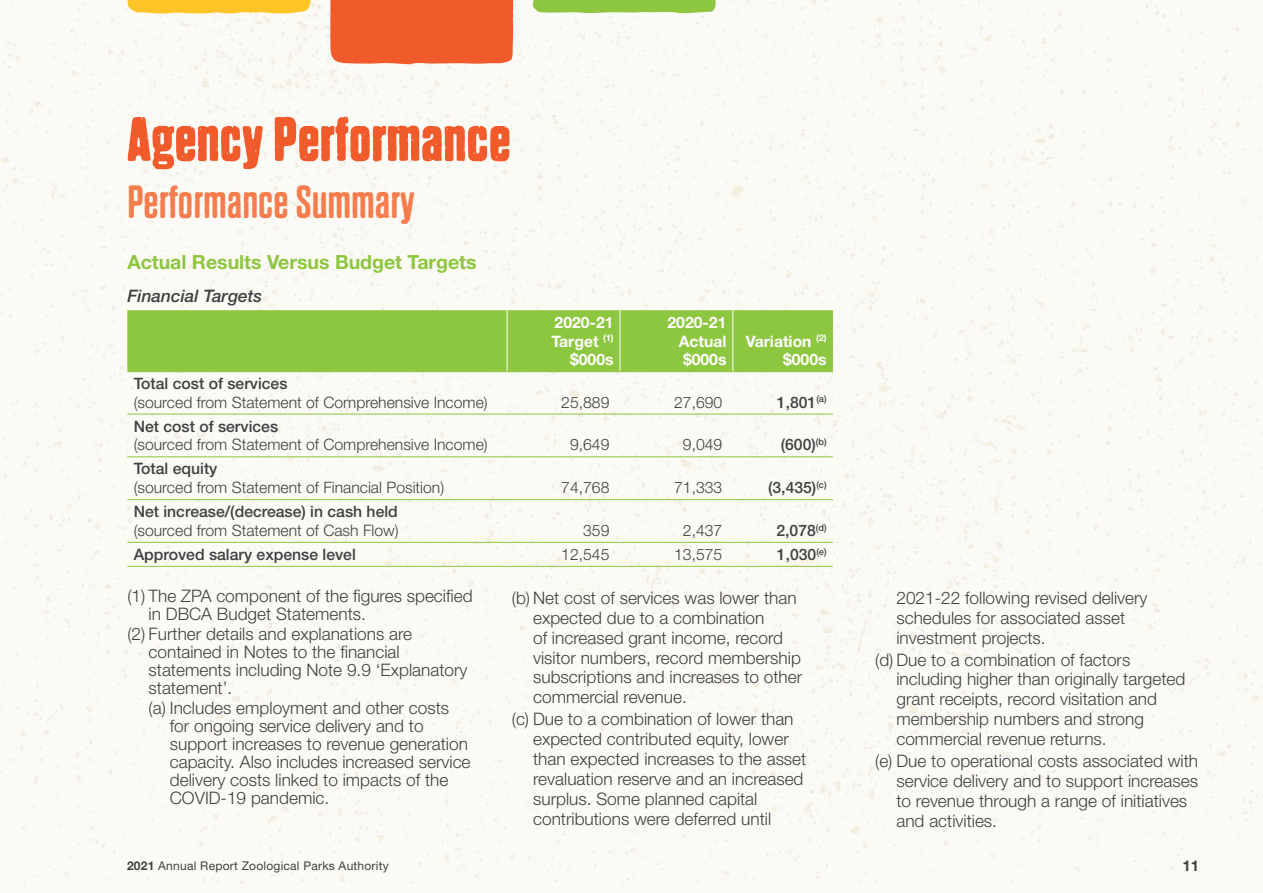
<style>
.page{position:relative;width:1263px;height:893px;background:#fff}
.page>*{position:absolute;margin:0;border:0;box-sizing:border-box;transform-origin:0 0}
.t1{font:700 63px "Dharma Gothic P";letter-spacing:.01em;color:#f15a2a}
.t2{font:46.5px "Dharma Gothic P";letter-spacing:.01em;color:#f47c4d}
.t3{font:700 19.5px "Helvetica Neue LT Std";color:#8dc63f}
.t4{font:300 17.25px/19.8px "Helvetica Neue LT Std";color:#414042}
.t5{font:italic 500 17.25px "Helvetica Neue LT Std";color:#414042}
.t6{font:300 15.75px "Helvetica Neue LT Std";color:#414042}
.t7{font:500 15.75px "Helvetica Neue LT Std";color:#414042}
.t8{font:700 15.75px/18.8px "Helvetica Neue LT Std";color:#fff;text-align:right}
.t9{font:700 15px "Helvetica Neue";color:#414042}
.t10{font:12px "Helvetica Neue LT Std";letter-spacing:.02em;color:#414042}
.s1{font-family:"Helvetica Neue";font-weight:700}
</style>
<div class="page">
<div style="left:0;top:0;width:1263px;height:884px;background:#fcfaf5"></div>
<div style="left:127px;top:310px;width:706px;height:61px;background:#8dc63f"></div>
<hr style="left:127px;top:371px;width:380px;height:1px;background:#8dc63f">
<hr style="left:507px;top:371px;width:113px;height:1px;background:#8dc63f">
<hr style="left:620px;top:371px;width:113px;height:1px;background:#8dc63f">
<hr style="left:733px;top:371px;width:100px;height:1px;background:#8dc63f">
<hr style="left:127px;top:414px;width:380px;height:1px;background:#8dc63f">
<hr style="left:507px;top:414px;width:113px;height:1px;background:#8dc63f">
<hr style="left:620px;top:414px;width:113px;height:1px;background:#8dc63f">
<hr style="left:733px;top:414px;width:100px;height:1px;background:#8dc63f">
<hr style="left:127px;top:457px;width:380px;height:1px;background:#8dc63f">
<hr style="left:507px;top:457px;width:113px;height:1px;background:#8dc63f">
<hr style="left:620px;top:457px;width:113px;height:1px;background:#8dc63f">
<hr style="left:733px;top:457px;width:100px;height:1px;background:#8dc63f">
<hr style="left:127px;top:499px;width:380px;height:1px;background:#8dc63f">
<hr style="left:507px;top:499px;width:113px;height:1px;background:#8dc63f">
<hr style="left:620px;top:499px;width:113px;height:1px;background:#8dc63f">
<hr style="left:733px;top:499px;width:100px;height:1px;background:#8dc63f">
<hr style="left:127px;top:542px;width:380px;height:1px;background:#8dc63f">
<hr style="left:507px;top:542px;width:113px;height:1px;background:#8dc63f">
<hr style="left:620px;top:542px;width:113px;height:1px;background:#8dc63f">
<hr style="left:733px;top:542px;width:100px;height:1px;background:#8dc63f">
<hr style="left:127px;top:566px;width:380px;height:1px;background:#8dc63f">
<hr style="left:507px;top:566px;width:113px;height:1px;background:#8dc63f">
<hr style="left:620px;top:566px;width:113px;height:1px;background:#8dc63f">
<hr style="left:733px;top:566px;width:100px;height:1px;background:#8dc63f">
<hr style="left:507px;top:310px;width:1px;height:61px;background:#fff">
<hr style="left:619px;top:310px;width:1px;height:61px;background:#fff">
<hr style="left:732px;top:310px;width:1px;height:61px;background:#fff">
<svg style="left:532px;top:0;width:184px;height:14px;background:#9bcc56"></svg>
<svg style="left:127px;top:0;width:183px;height:14px;background:#fec93a"></svg>
<div style="left:330px;top:0;width:184px;height:64px;background:#f15a2a"></div>
<h1 class="t1" style="left:127px;top:106px;width:385px">Agency Performance</h1>
<h2 class="t2" style="left:127px;top:178px;width:289px">Performance Summary</h2>
<p class="t3" style="left:127px;top:250px;width:351px">Actual Results Versus Budget Targets</p>
<p class="t5" style="left:127px;top:286px;width:136px">Financial Targets</p>
<p class="t8" style="left:551px;top:312px;width:64px">2020-21<br>Target <sup>(1) </sup>$000s</p>
<p class="t8" style="left:679px;top:312px;width:49px;text-align:justify;text-indent:-11px">2020-21<br>Actual $000s</p>
<p class="t8" style="left:746px;top:331px;width:82px">Variation <sup>(2) </sup>$000s</p>
<p class="t7" style="left:134px;top:374px;width:155px">Total cost of services</p>
<p class="t6" style="left:134px;top:392px;width:355px">(sourced from Statement of Comprehensive Income)</p>
<p class="t6" style="left:561px;top:392px;width:50px">25,889</p>
<p class="t6" style="left:674px;top:392px;width:50px">27,690</p>
<p class="t7" style="left:777px;top:393px;width:51px">1,801<sup>(a)</sup></p>
<p class="t7" style="left:134px;top:417px;width:146px">Net cost of services</p>
<p class="t6" style="left:134px;top:435px;width:355px">(sourced from Statement of Comprehensive Income)</p>
<p class="t6" style="left:570px;top:435px;width:41px">9,649</p>
<p class="t6" style="left:683px;top:435px;width:41px">9,049</p>
<p class="t7" style="left:781px;top:435px;width:47px">(600)<sup>(b)</sup></p>
<p class="t7" style="left:134px;top:459px;width:85px">Total equity</p>
<p class="t6" style="left:134px;top:478px;width:312px">(sourced from Statement of Financial Position)</p>
<p class="t6" style="left:561px;top:478px;width:50px">74,768</p>
<p class="t6" style="left:674px;top:478px;width:50px">71,333</p>
<p class="t7" style="left:768px;top:478px;width:60px">(3,435)<sup>(c)</sup></p>
<p class="t7" style="left:134px;top:502px;width:266px">Net increase/(decrease) in cash held</p>
<p class="t6" style="left:134px;top:521px;width:266px">(sourced from Statement of Cash Flow)</p>
<p class="t6" style="left:583px;top:521px;width:28px">359</p>
<p class="t6" style="left:683px;top:521px;width:41px">2,437</p>
<p class="t7" style="left:776px;top:521px;width:52px">2,078<sup>(d)</sup></p>
<p class="t7" style="left:134px;top:545px;width:224px">Approved salary expense level</p>
<p class="t6" style="left:561px;top:545px;width:50px">12,545</p>
<p class="t6" style="left:674px;top:545px;width:50px">13,575</p>
<p class="t7" style="left:777px;top:545px;width:51px">1,030<sup>(e)</sup></p>
<p class="t4" style="left:149px;top:587px;width:326px;line-height:18px;text-indent:-21px">(1) The ZPA component of the figures specified in DBCA Budget Statements.</p>
<p class="t4" style="left:149px;top:625px;width:320px;line-height:18px;text-indent:-21px">(2) Further details and explanations are contained in Notes to the financial statements including Note 9.9 ‘Explanatory statement’.</p>
<p class="t4" style="left:170px;top:699px;width:302px;line-height:18px;text-indent:-21px">(a) Includes employment and other costs for ongoing service delivery and to support increases to revenue generation capacity. Also includes increased service delivery costs linked to impacts of the COVID-19 pandemic.</p>
<p class="t4" style="left:533px;top:587px;width:271px;text-indent:-21px">(b) Net cost of services was lower than expected due to a combination<br>of increased grant income, record visitor numbers, record membership subscriptions and increases to other commercial revenue.</p>
<p class="t4" style="left:533px;top:709px;width:275px;text-indent:-21px">(c) Due to a combination of lower than expected contributed equity, lower than expected increases to the asset revaluation reserve and an increased surplus. Some planned capital contributions were deferred until</p>
<p class="t10" style="left:127px;top:859px;width:263px"><span class="s1">2021</span> Annual Report Zoological Parks Authority</p>
<p class="t4" style="left:896px;top:587px;width:253px">2021-22 following revised delivery schedules for associated asset investment projects.</p>
<p class="t4" style="left:896px;top:649px;width:290px;text-indent:-21px">(d) Due to a combination of factors including higher than originally targeted grant receipts, record visitation and membership numbers and strong commercial revenue returns.</p>
<p class="t4" style="left:896px;top:751px;width:303px;text-indent:-21px">(e) Due to operational costs associated with service delivery and to support increases to revenue through a range of initiatives and activities.</p>
<p class="t9" style="left:1182px;top:856px;width:18px">11</p>
</div>
